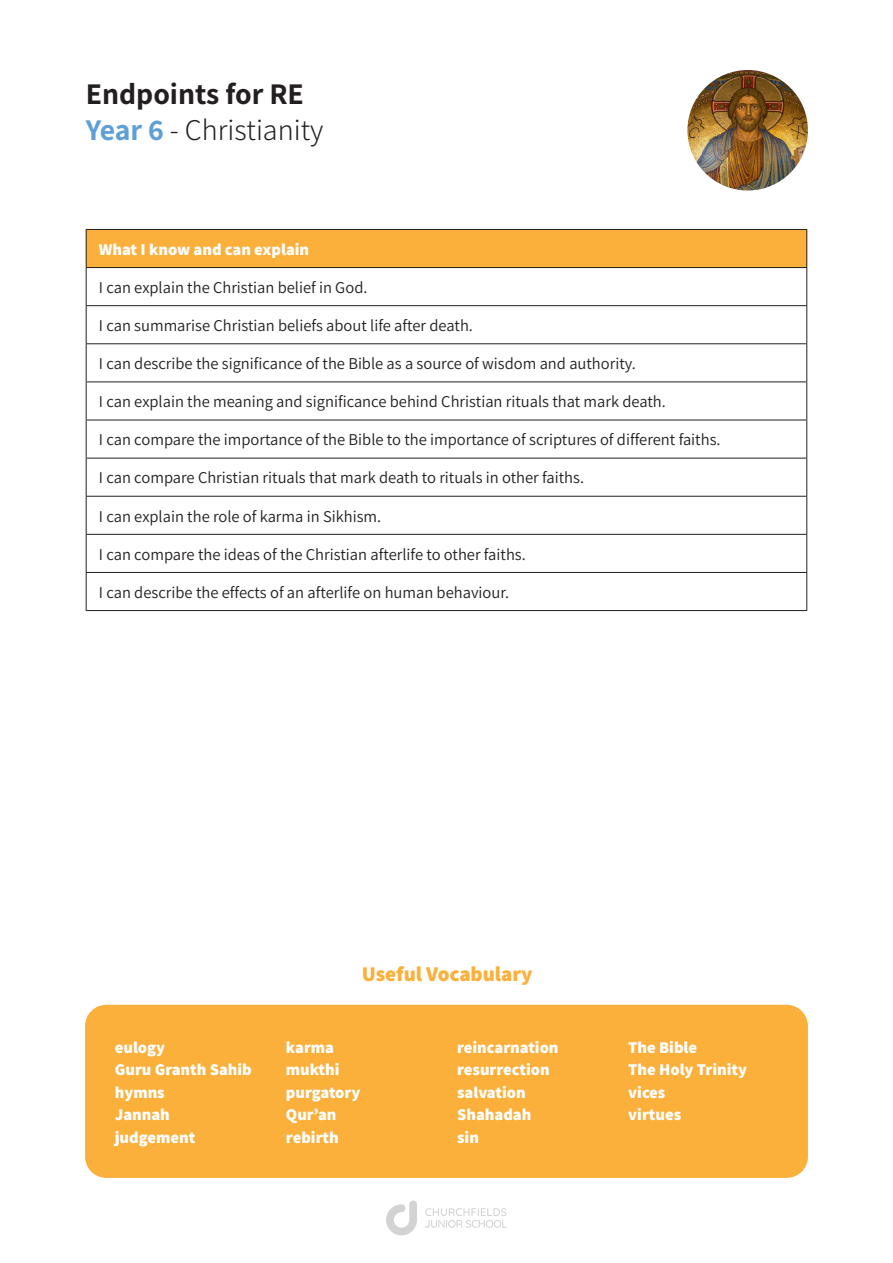
<style>
.page{position:relative;width:893px;height:1263px;background:#fff}
.page>*{position:absolute;margin:0;border:0;box-sizing:border-box;transform-origin:0 0}
.t1{font:300 30px "Assistant";color:#231f20}
.t2{font:700 30px "Assistant";color:#231f20}
.useful_vocabulary_H{font:800 21px "Assistant";color:#fbb03b}
.t3{font:16.5px "Assistant";color:#231f20}
.useful_vocabulary{font:800 16.5px "Assistant";color:#fff}
.list_H{font:800 16.5px "Assistant";color:#fff}
.s1{font-weight:700;color:#5e9fd6}
</style>
<div class="page">
<div style="left:86px;top:229px;width:721px;height:39px;background:#fbb03b"></div>
<hr style="left:86px;top:534px;width:721px;height:1px;background:#231f20">
<hr style="left:86px;top:305px;width:721px;height:1px;background:#231f20">
<hr style="left:86px;top:343px;width:721px;height:1px;background:#231f20">
<hr style="left:86px;top:381px;width:721px;height:1px;background:#231f20">
<hr style="left:86px;top:420px;width:721px;height:1px;background:#231f20">
<hr style="left:86px;top:458px;width:721px;height:1px;background:#231f20">
<hr style="left:86px;top:496px;width:721px;height:1px;background:#231f20">
<hr style="left:86px;top:572px;width:721px;height:1px;background:#231f20">
<hr style="left:86px;top:229px;width:721px;height:1px;background:#231f20">
<hr style="left:86px;top:230px;width:1px;height:37px;background:#231f20">
<hr style="left:806px;top:230px;width:1px;height:37px;background:#231f20">
<hr style="left:86px;top:267px;width:721px;height:1px;background:#231f20">
<hr style="left:86px;top:268px;width:1px;height:37px;background:#231f20">
<hr style="left:806px;top:268px;width:1px;height:37px;background:#231f20">
<hr style="left:86px;top:306px;width:1px;height:37px;background:#231f20">
<hr style="left:806px;top:306px;width:1px;height:37px;background:#231f20">
<hr style="left:86px;top:344px;width:1px;height:37px;background:#231f20">
<hr style="left:806px;top:344px;width:1px;height:37px;background:#231f20">
<hr style="left:86px;top:382px;width:1px;height:38px;background:#231f20">
<hr style="left:806px;top:382px;width:1px;height:38px;background:#231f20">
<hr style="left:86px;top:420px;width:1px;height:38px;background:#231f20">
<hr style="left:806px;top:420px;width:1px;height:38px;background:#231f20">
<hr style="left:86px;top:458px;width:1px;height:38px;background:#231f20">
<hr style="left:806px;top:458px;width:1px;height:38px;background:#231f20">
<hr style="left:86px;top:497px;width:1px;height:37px;background:#231f20">
<hr style="left:806px;top:497px;width:1px;height:37px;background:#231f20">
<hr style="left:86px;top:535px;width:1px;height:37px;background:#231f20">
<hr style="left:806px;top:535px;width:1px;height:37px;background:#231f20">
<hr style="left:86px;top:573px;width:1px;height:37px;background:#231f20">
<hr style="left:806px;top:573px;width:1px;height:37px;background:#231f20">
<hr style="left:86px;top:610px;width:721px;height:1px;background:#231f20">
<img style="left:687px;top:70px;width:121px;height:121px;border-radius:60px">
<svg style="left:386px;top:1200px;width:31px;height:35px"></svg>
<svg style="left:425px;top:1208px;width:82px;height:20px"></svg>
<div style="left:85px;top:1005px;width:723px;height:173px;background:#fbb03b;border-radius:21px"></div>
<h1 class="t2" style="left:86px;top:74px;width:220px">Endpoints for RE</h1>
<h2 class="t1" style="left:86px;top:110px;width:239px"><span class="s1">Year 6</span> - Christianity</h2>
<p class="list_H" style="left:99px;top:238px;width:212px">What I know and can explain</p>
<p class="t3" style="left:99px;top:276px;width:270px">I can explain the Christian belief in God.</p>
<p class="t3" style="left:99px;top:314px;width:375px">I can summarise Christian beliefs about life after death.</p>
<p class="t3" style="left:99px;top:352px;width:538px">I can describe the significance of the Bible as a source of wisdom and authority.</p>
<p class="t3" style="left:99px;top:390px;width:568px">I can explain the meaning and significance behind Christian rituals that mark death.</p>
<p class="t3" style="left:99px;top:428px;width:623px">I can compare the importance of the Bible to the importance of scriptures of different faiths.</p>
<p class="t3" style="left:99px;top:467px;width:487px">I can compare Christian rituals that mark death to rituals in other faiths.</p>
<p class="t3" style="left:99px;top:505px;width:284px">I can explain the role of karma in Sikhism.</p>
<p class="t3" style="left:99px;top:543px;width:428px">I can compare the ideas of the Christian afterlife to other faiths.</p>
<p class="t3" style="left:99px;top:581px;width:412px">I can describe the effects of an afterlife on human behaviour.</p>
<p class="useful_vocabulary" style="left:115px;top:1036px;width:52px">eulogy</p>
<p class="useful_vocabulary" style="left:115px;top:1058px;width:139px">Guru Granth Sahib</p>
<p class="useful_vocabulary" style="left:115px;top:1081px;width:51px">hymns</p>
<p class="useful_vocabulary" style="left:115px;top:1103px;width:57px">Jannah</p>
<p class="useful_vocabulary" style="left:115px;top:1126px;width:82px">judgement</p>
<p class="useful_vocabulary_H" style="left:362px;top:960px;width:172px">Useful Vocabulary</p>
<p class="useful_vocabulary" style="left:286px;top:1036px;width:50px">karma</p>
<p class="useful_vocabulary" style="left:286px;top:1058px;width:55px">mukthi</p>
<p class="useful_vocabulary" style="left:286px;top:1081px;width:76px">purgatory</p>
<p class="useful_vocabulary" style="left:286px;top:1103px;width:52px">Qur’an</p>
<p class="useful_vocabulary" style="left:286px;top:1126px;width:54px">rebirth</p>
<p class="useful_vocabulary" style="left:457px;top:1036px;width:103px">reincarnation</p>
<p class="useful_vocabulary" style="left:457px;top:1058px;width:94px">resurrection</p>
<p class="useful_vocabulary" style="left:457px;top:1081px;width:70px">salvation</p>
<p class="useful_vocabulary" style="left:457px;top:1103px;width:76px">Shahadah</p>
<p class="useful_vocabulary" style="left:457px;top:1126px;width:23px">sin</p>
<p class="useful_vocabulary" style="left:628px;top:1036px;width:70px">The Bible</p>
<p class="useful_vocabulary" style="left:628px;top:1058px;width:120px">The Holy Trinity</p>
<p class="useful_vocabulary" style="left:628px;top:1081px;width:39px">vices</p>
<p class="useful_vocabulary" style="left:628px;top:1103px;width:54px">virtues</p>
</div>
